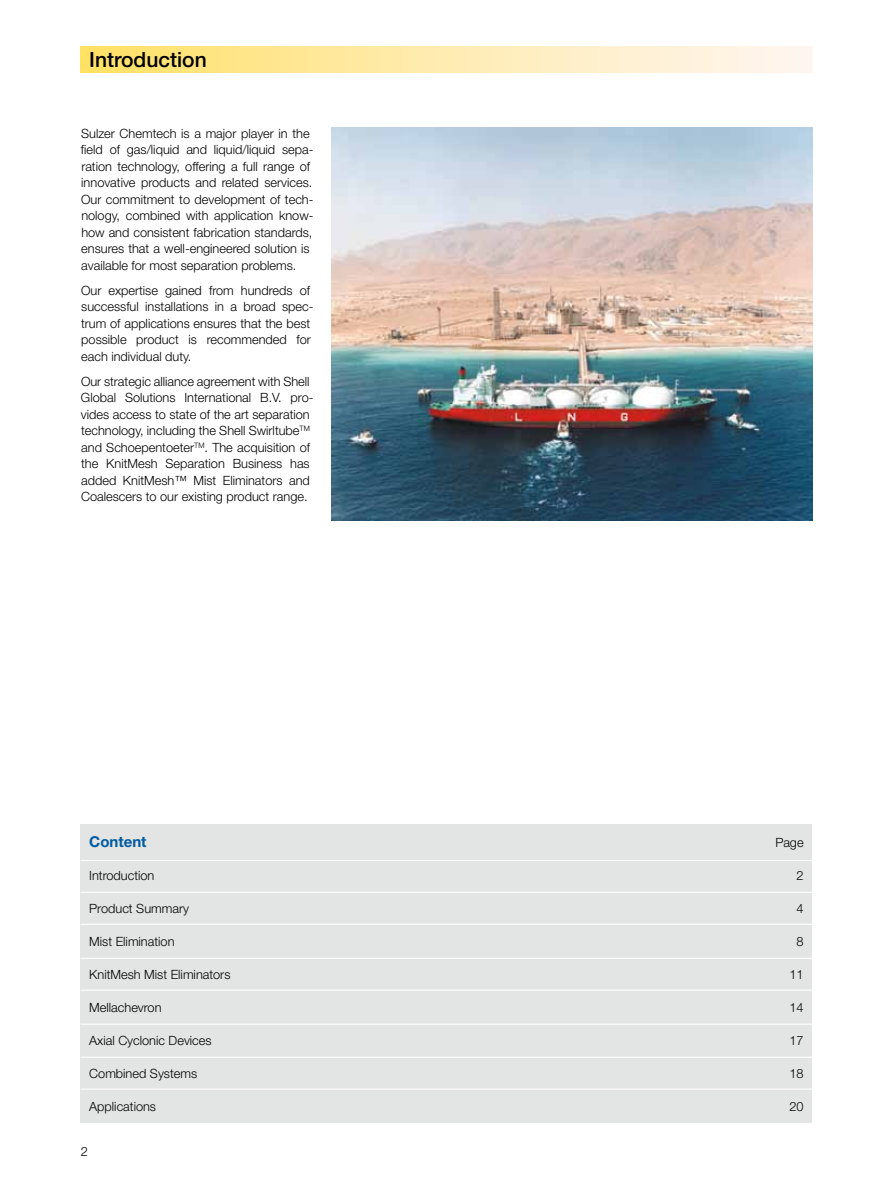
<style>
.page{position:relative;width:893px;height:1191px;background:#fff}
.page>*{position:absolute;margin:0;border:0;box-sizing:border-box;transform-origin:0 0}
.t1{font:500 21px "Helvetica Neue";color:#000}
.t2{font:700 15px "Helvetica Neue";color:#005aa1}
.t3{font:300 12.75px/16.5px "Helvetica Neue";color:#000}
</style>
<div class="page">
<div style="left:81px;top:47px;width:731px;height:25px;background:linear-gradient(to right,#ffe168,#fff6f5)"></div>
<div style="left:81px;top:824px;width:731px;height:299px;background:#e3e4e4"></div>
<hr style="left:81px;top:891px;width:731px;height:2px;background:#fff">
<hr style="left:81px;top:923px;width:731px;height:2px;background:#fff">
<hr style="left:81px;top:957px;width:731px;height:2px;background:#fff">
<hr style="left:81px;top:989px;width:731px;height:1px;background:#fff">
<hr style="left:81px;top:1023px;width:731px;height:1px;background:#fff">
<hr style="left:81px;top:1056px;width:731px;height:1px;background:#fff">
<hr style="left:81px;top:1088px;width:731px;height:1px;background:#fff">
<hr style="left:81px;top:860px;width:731px;height:1px;background:#fff">
<img style="left:332px;top:128px;width:480px;height:392px">
<h1 class="t1" style="left:89px;top:47px;width:119px">Introduction</h1>
<p class="t3" style="left:81px;top:125px;width:234px">Sulzer Chemtech is a major player in the field of gas/liquid and liquid/liquid sepa&shy;ration technology, offering a full range of innovative products and related services.<br>Our commitment to development of tech&shy;nology, combined with application know&shy;how and consistent fabrication standards, ensures that a well-engineered solution is available for most separation problems.</p>
<p class="t3" style="left:81px;top:282px;width:234px">Our expertise gained from hundreds of successful installations in a broad spec&shy;trum of applications ensures that the best possible product is recommended for each individual duty.</p>
<p class="t3" style="left:81px;top:373px;width:234px">Our strategic alliance agreement with Shell Global Solutions International B.V. pro&shy;vides access to state of the art separation technology, including the Shell Swirltube<sup>TM </sup>and Schoepentoeter<sup>TM</sup>. The acquisition of the KnitMesh Separation Business has added KnitMesh™ Mist Eliminators and Coalescers to our existing product range.</p>
<p class="t2" style="left:89px;top:832px;width:59px">Content</p>
<p class="t3" style="left:775px;top:834px;width:30px">Page</p>
<p class="t3" style="left:89px;top:867px;width:67px">Introduction</p>
<p class="t3" style="left:797px;top:867px;width:9px">2</p>
<p class="t3" style="left:89px;top:900px;width:101px">Product Summary</p>
<p class="t3" style="left:797px;top:900px;width:9px">4</p>
<p class="t3" style="left:89px;top:933px;width:87px">Mist Elimination</p>
<p class="t3" style="left:797px;top:933px;width:9px">8</p>
<p class="t3" style="left:89px;top:966px;width:143px">KnitMesh Mist Eliminators</p>
<p class="t3" style="left:789px;top:966px;width:16px">11</p>
<p class="t3" style="left:89px;top:999px;width:74px">Mellachevron</p>
<p class="t3" style="left:789px;top:999px;width:16px">14</p>
<p class="t3" style="left:89px;top:1032px;width:124px">Axial Cyclonic Devices</p>
<p class="t3" style="left:789px;top:1032px;width:16px">17</p>
<p class="t3" style="left:89px;top:1065px;width:109px">Combined Systems</p>
<p class="t3" style="left:789px;top:1065px;width:16px">18</p>
<p class="t3" style="left:89px;top:1098px;width:68px">Applications</p>
<p class="t3" style="left:789px;top:1098px;width:16px">20</p>
<p class="t3" style="left:81px;top:1143px;width:9px">2</p>
</div>
